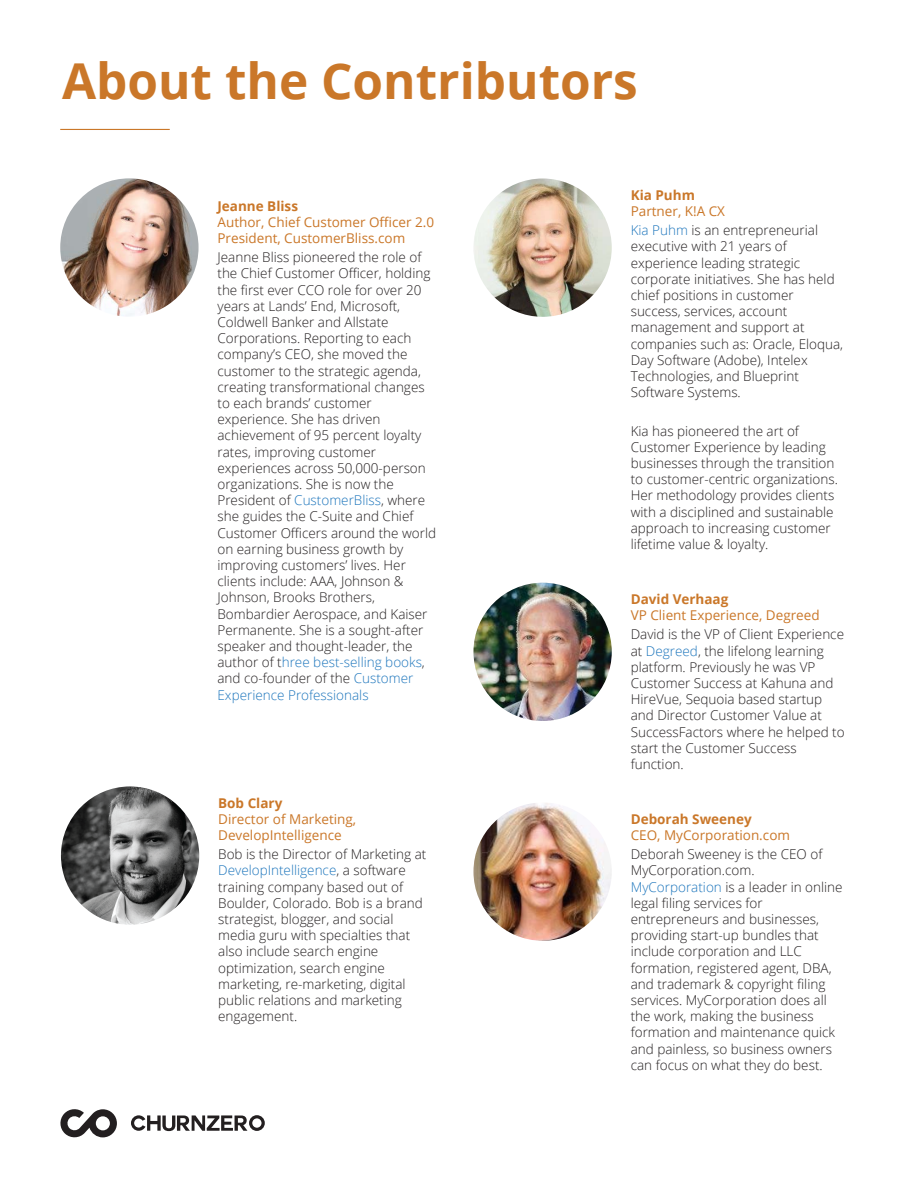
<style>
.page{position:relative;width:918px;height:1188px;background:#fff}
.page>*{position:absolute;margin:0;border:0;box-sizing:border-box;transform-origin:0 0}
.t1{font:700 49.5px "Open Sans";color:#ca7729}
.t2{font:300 13.5px/16.2px "Open Sans";color:#231f20}
.t3{font:13.5px/16.2px "Open Sans";color:#ca7729}
.t4{font:700 13.5px "Open Sans";color:#ca7729}
.s1{color:#1c75bc}
.s2{font-weight:400;color:#ca7729}
</style>
<div class="page">
<hr style="left:60px;top:129px;width:110px;height:1px;background:#ca7729">
<img style="left:60px;top:178px;width:139px;height:139px;border-radius:69px">
<img style="left:61px;top:786px;width:138px;height:139px;border-radius:69px">
<img style="left:473px;top:179px;width:139px;height:138px;border-radius:69px">
<img style="left:473px;top:583px;width:139px;height:138px;border-radius:69px">
<svg style="left:131px;top:1115px;width:134px;height:16px"></svg>
<svg style="left:60px;top:1109px;width:57px;height:29px"></svg>
<img style="left:473px;top:802px;width:139px;height:139px;border-radius:69px">
<h1 class="t1" style="left:62px;top:46px;width:577px">About the Contributors</h1>
<p class="t4" style="left:218px;top:196px;width:82px">Jeanne Bliss</p>
<p class="t3" style="left:218px;top:213px;width:218px">Author, Chief Customer Officer 2.0<br>President, CustomerBliss.com</p>
<p class="t2" style="left:218px;top:249px;width:220px">Jeanne Bliss pioneered the role of the Chief Customer Officer, holding the first ever CCO role for over 20 years at Lands’ End, Microsoft,<br>Coldwell Banker and Allstate<br>Corporations. Reporting to each company’s CEO, she moved the customer to the strategic agenda, creating transformational changes to each brands’ customer experience. She has driven achievement of 95 percent loyalty rates, improving customer experiences across 50,000-person organizations. She is now the<br>President of <span class="s1">CustomerBliss</span>, where she guides the C-Suite and Chief<br>Customer Officers around the world on earning business growth by improving customers’ lives. Her clients include: AAA, Johnson &amp;<br>Johnson, Brooks Brothers,<br>Bombardier Aerospace, and Kaiser<br>Permanente. She is a sought-after speaker and thought-leader, the author of t<span class="s1">hree best-selling books</span>, and co-founder of the <span class="s1">Customer<br>Experience Professionals</span></p>
<p class="t4" style="left:218px;top:793px;width:66px">Bob Clary</p>
<p class="t3" style="left:218px;top:811px;width:139px">Director of Marketing,<br>DevelopIntelligence</p>
<p class="t2" style="left:218px;top:846px;width:210px">Bob is the Director of Marketing at<br><span class="s1">DevelopIntelligence</span>, a software training company based out of<br>Boulder, Colorado. Bob is a brand strategist, blogger, and social media guru with specialties that also include search engine optimization, search engine marketing, re-marketing, digital public relations and marketing engagement.</p>
<p class="t4" style="left:631px;top:185px;width:66px">Kia Puhm</p>
<p class="t2" style="left:631px;top:201px;width:189px;line-height:19.2px"><span class="s2">Partner, K!A CX<br></span><span class="s1">Kia Puhm</span> is an entrepreneurial</p>
<p class="t2" style="left:631px;top:238px;width:214px">executive with 21 years of experience leading strategic corporate initiatives. She has held chief positions in customer success, services, account management and support at companies such as: Oracle, Eloqua,<br>Day Software (Adobe), Intelex<br>Technologies, and Blueprint<br>Software Systems.</p>
<p class="t2" style="left:631px;top:422px;width:209px">Kia has pioneered the art of<br>Customer Experience by leading businesses through the transition to customer-centric organizations.<br>Her methodology provides clients with a disciplined and sustainable approach to increasing customer lifetime value &amp; loyalty.</p>
<p class="t4" style="left:631px;top:590px;width:99px">David Verhaag</p>
<p class="t3" style="left:631px;top:607px;width:190px">VP Client Experience, Degreed</p>
<p class="t2" style="left:631px;top:626px;width:216px">David is the VP of Client Experience at <span class="s1">Degreed</span>, the lifelong learning platform. Previously he was VP<br>Customer Success at Kahuna and<br>HireVue, Sequoia based startup and Director Customer Value at<br>SuccessFactors where he helped to start the Customer Success function.</p>
<p class="t4" style="left:631px;top:809px;width:123px">Deborah Sweeney</p>
<p class="t3" style="left:631px;top:827px;width:161px">CEO, MyCorporation.com</p>
<p class="t2" style="left:631px;top:846px;width:213px">Deborah Sweeney is the CEO of<br>MyCorporation.com.<br><span class="s1">MyCorporation</span> is a leader in online legal filing services for entrepreneurs and businesses, providing start-up bundles that include corporation and LLC formation, registered agent, DBA, and trademark &amp; copyright filing services. MyCorporation does all the work, making the business formation and maintenance quick and painless, so business owners can focus on what they do best.</p>
</div>
